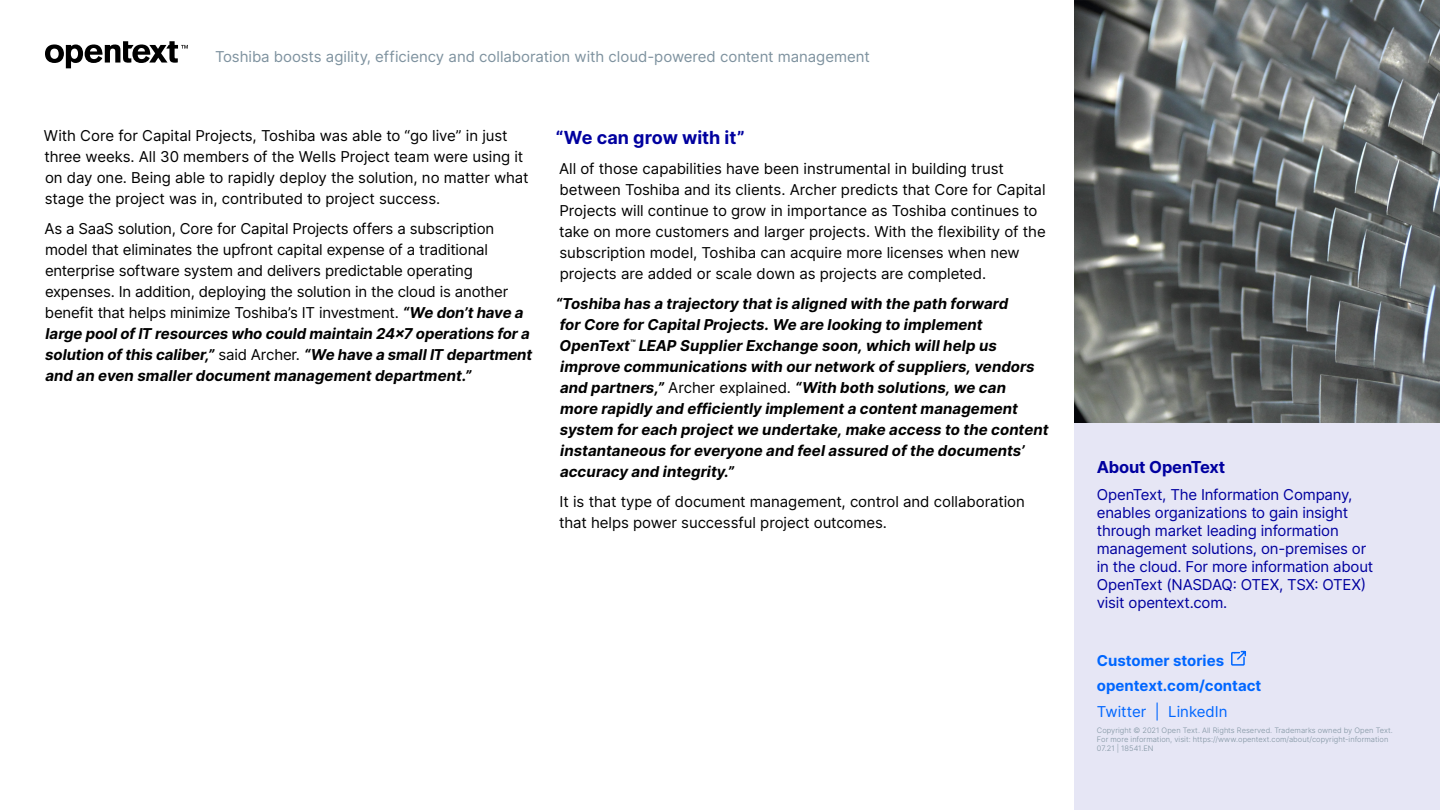
<style>
.page{position:relative;width:1440px;height:810px;background:#fff}
.page>*{position:absolute;margin:0;border:0;box-sizing:border-box;transform-origin:0 0}
.t1{font:700 18px "Inter";color:#00009f}
.Sidebar_H1{font:700 16.5px "Inter";letter-spacing:-.01em;color:#00009f}
.Body{font:15px/21px "Inter";letter-spacing:-.01em;color:#000}
.Body-2{font:italic 700 15px/21px "Inter";letter-spacing:.005em;color:#000}
.About_OT{font:15px/18px "Inter";letter-spacing:-.015em;color:#00009f}
.t2{font:15px "Inter";letter-spacing:-.005em;color:#7e929f}
.Sidebar_H1-2{font:700 15px "Inter";color:#06f}
.t3{font:15px "Inter";color:#06f}
.About_OT-2{font:700 15px "Inter";color:#06f}
.Citation{font:300 7.5px/9px "Inter";letter-spacing:.005em;color:#7e929f}
.s1{font-weight:700;font-style:italic}
.s2{font-weight:400;font-style:normal}
</style>
<div class="page">
<svg style="left:45px;top:41px;width:143px;height:27px"></svg>
<div style="left:1074px;top:405px;width:366px;height:405px;background:#e6e6f5"></div>
<svg style="left:1231px;top:650px;width:15px;height:16px"></svg>
<img style="left:1074px;top:0;width:366px;height:423px">
<p class="t2" style="left:215px;top:46px;width:656px">Toshiba boosts agility, efficiency and collaboration with cloud-powered content management</p>
<p class="Body" style="left:44px;top:125px;width:486px">With Core for Capital Projects, Toshiba was able to “go live” in just three weeks. All 30 members of the Wells Project team were using it on day one. Being able to rapidly deploy the solution, no matter what stage the project was in, contributed to project success.</p>
<p class="Body" style="left:44px;top:218px;width:489px">As a SaaS solution, Core for Capital Projects offers a subscription model that eliminates the upfront capital expense of a traditional enterprise software system and delivers predictable operating expenses. In addition, deploying the solution in the cloud is another benefit that helps minimize Toshiba’s IT investment. <span class="s1">“We don’t have a large pool of IT resources who could maintain 24x7 operations for a solution of this caliber,”</span> said Archer. <span class="s1">“We have a small IT department and an even smaller document management department.”</span></p>
<h3 class="t1" style="left:556px;top:124px;width:190px">“We can grow with it”</h3>
<p class="Body" style="left:559px;top:158px;width:488px">All of those capabilities have been instrumental in building trust between Toshiba and its clients. Archer predicts that Core for Capital Projects will continue to grow in importance as Toshiba continues to take on more customers and larger projects. With the flexibility of the subscription model, Toshiba can acquire more licenses when new projects are added or scale down as projects are completed.</p>
<p class="Body-2" style="left:556px;top:293px;width:494px">“Toshiba has a trajectory that is aligned with the path forward<br>for Core for Capital Projects. We are looking to implement OpenText<sup>™</sup> LEAP Supplier Exchange soon, which will help us improve communications with our network of suppliers, vendors and partners,” <span class="s2">Archer explained.</span> “With both solutions, we can<br>more rapidly and efficiently implement a content management system for each project we undertake, make access to the content instantaneous for everyone and feel assured of the documents’ accuracy and integrity.”</p>
<p class="Body" style="left:559px;top:491px;width:467px">It is that type of document management, control and collaboration that helps power successful project outcomes.</p>
<p class="Sidebar_H1" style="left:1097px;top:455px;width:130px">About OpenText</p>
<p class="About_OT" style="left:1097px;top:486px;width:278px">OpenText, The Information Company, enables organizations to gain insight through market leading information management solutions, on-premises or in the cloud. For more information about OpenText (NASDAQ: OTEX, TSX: OTEX) visit opentext.com.</p>
<p class="About_OT-2" style="left:1097px;top:649px;width:129px">Customer stories</p>
<p class="Sidebar_H1-2" style="left:1097px;top:675px;width:166px">opentext.com/contact</p>
<p class="t3" style="left:1097px;top:700px;width:132px">Twitter | LinkedIn</p>
<p class="Citation" style="left:1097px;top:726px;width:298px">Copyright © 2021 Open Text. All Rights Reserved. Trademarks owned by Open Text.<br>For more information, visit: https://www.opentext.com/about/copyright-information<br>07.21 | 18541.EN</p>
</div>
